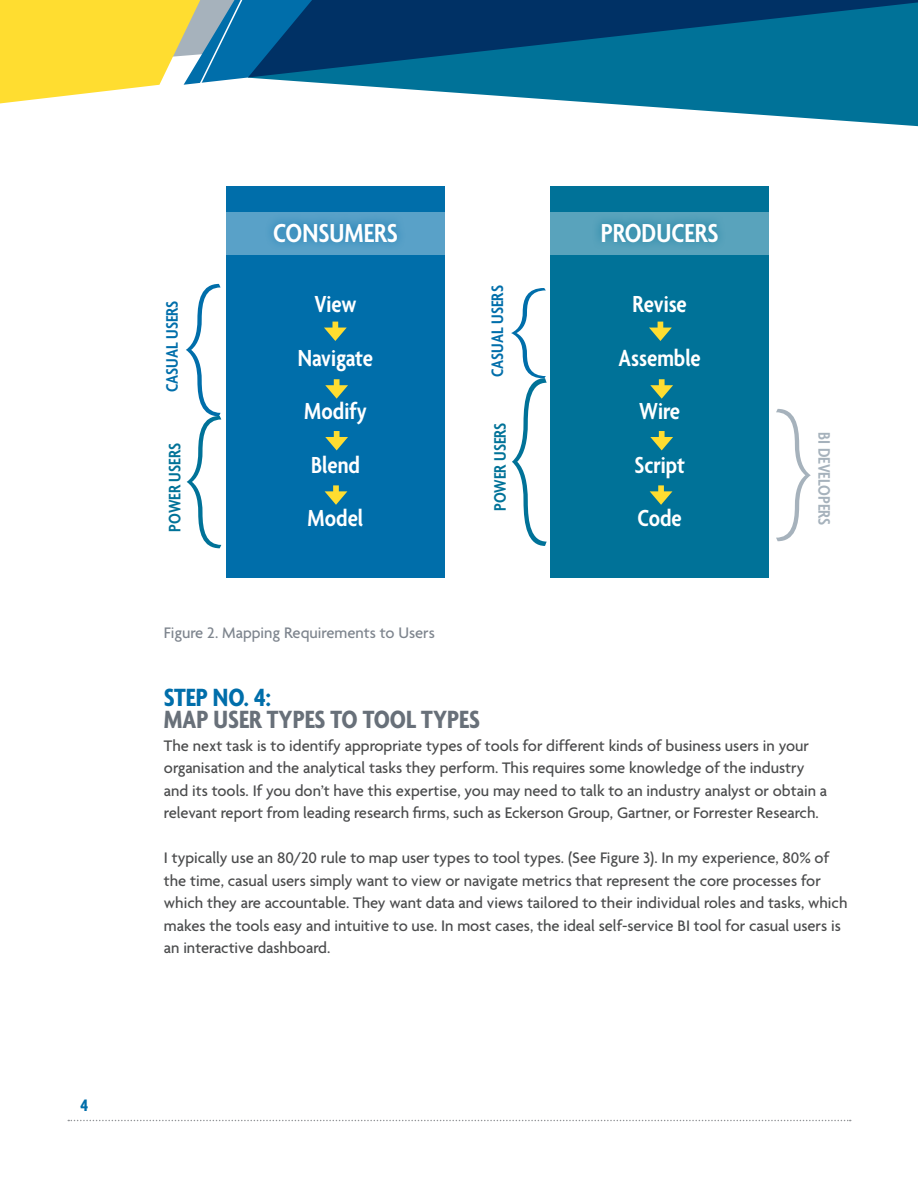
<style>
.page{position:relative;width:918px;height:1188px;background:#fff}
.page>*{position:absolute;margin:0;border:0;box-sizing:border-box;transform-origin:0 0}
.t1{font:600 condensed 28.2px "Agenda";color:#fff}
.t2{font:700 condensed 27px "Agenda";color:#687079}
.t3{font:700 condensed 27px "Agenda";color:#006eaa}
.t4{font:600 condensed 25.2px "Agenda";color:#fff}
.t5{font:600 condensed 18px "Agenda";color:#006eaa}
.t6{font:600 condensed 18px "Agenda";color:#007298}
.t7{font:600 condensed 18px "Agenda";color:#a6b2bc}
.t8{font:700 condensed 18px "Agenda";color:#006eaa}
.t9{font:500 16.5px/22.5px "Agenda";color:#4b4c4d}
.t10{font:500 16.5px "Agenda";color:#7e858e}
</style>
<div class="page">
<svg style="left:68px;top:1120px;width:783px;height:1px"></svg>
<svg style="left:0;top:0;width:248px;height:104px"></svg>
<svg style="left:248px;top:0;width:670px;height:127px;fill:#007298"></svg>
<div style="left:226px;top:186px;width:219px;height:392px;background:#006eaa"></div>
<div style="left:550px;top:186px;width:219px;height:392px;background:#007298"></div>
<div style="left:226px;top:213px;width:219px;height:42px;background:#59a1c8"></div>
<div style="left:550px;top:213px;width:219px;height:42px;background:#59a3bc"></div>
<div style="left:265px;top:213px;width:141px;height:38px;background:#006eaa;opacity:.75"></div>
<div style="left:592px;top:213px;width:135px;height:38px;background:#007298;opacity:.75"></div>
<svg style="left:324px;top:322px;width:23px;height:19px"></svg>
<svg style="left:325px;top:379px;width:23px;height:20px"></svg>
<svg style="left:325px;top:431px;width:23px;height:19px"></svg>
<svg style="left:325px;top:485px;width:22px;height:20px"></svg>
<svg style="left:649px;top:322px;width:23px;height:19px"></svg>
<svg style="left:650px;top:379px;width:23px;height:20px"></svg>
<svg style="left:650px;top:431px;width:23px;height:19px"></svg>
<svg style="left:650px;top:485px;width:22px;height:20px"></svg>
<svg style="left:186px;top:284px;width:35px;height:264px"></svg>
<svg style="left:511px;top:288px;width:36px;height:258px"></svg>
<svg style="left:776px;top:409px;width:35px;height:132px"></svg>
<p class="t8" style="left:81px;top:1095px;width:9px">4</p>
<p class="t5" style="left:162px;top:392px;width:93px;rotate:-90deg">CASUAL USERS</p>
<p class="t6" style="left:164px;top:532px;width:90px;rotate:-90deg">POWER USERS</p>
<p class="t1" style="left:273px;top:216px;width:126px">CONSUMERS</p>
<p class="t1" style="left:601px;top:216px;width:120px">PRODUCERS</p>
<p class="t4" style="left:314px;top:289px;width:44px">View</p>
<p class="t4" style="left:298px;top:343px;width:77px">Navigate</p>
<p class="t4" style="left:304px;top:396px;width:64px">Modify</p>
<p class="t4" style="left:311px;top:450px;width:50px">Blend</p>
<p class="t4" style="left:308px;top:503px;width:57px">Model</p>
<p class="t5" style="left:487px;top:377px;width:93px;rotate:-90deg">CASUAL USERS</p>
<p class="t4" style="left:633px;top:289px;width:56px">Revise</p>
<p class="t4" style="left:619px;top:343px;width:84px">Assemble</p>
<p class="t4" style="left:639px;top:396px;width:42px">Wire</p>
<p class="t4" style="left:634px;top:450px;width:52px">Script</p>
<p class="t4" style="left:638px;top:503px;width:46px">Code</p>
<p class="t6" style="left:490px;top:511px;width:90px;rotate:-90deg">POWER USERS</p>
<p class="t7" style="left:835px;top:432px;width:95px;rotate:90deg">BI DEVELOPERS</p>
<p class="t10" style="left:164px;top:623px;width:272px">Figure 2. Mapping Requirements to Users</p>
<p class="t3" style="left:164px;top:681px;width:108px">STEP NO. 4:</p>
<p class="t2" style="left:164px;top:703px;width:318px">MAP USER TYPES TO TOOL TYPES</p>
<p class="t9" style="left:164px;top:734px;width:665px">The next task is to identify appropriate types of tools for different kinds of business users in your organisation and the analytical tasks they perform. This requires some knowledge of the industry and its tools. If you don’t have this expertise, you may need to talk to an industry analyst or obtain a relevant report from leading research firms, such as Eckerson Group, Gartner, or Forrester Research.</p>
<p class="t9" style="left:164px;top:846px;width:685px">I typically use an 80/20 rule to map user types to tool types. (See Figure 3). In my experience, 80% of the time, casual users simply want to view or navigate metrics that represent the core processes for which they are accountable. They want data and views tailored to their individual roles and tasks, which makes the tools easy and intuitive to use. In most cases, the ideal self-service BI tool for casual users is an interactive dashboard.</p>
</div>
